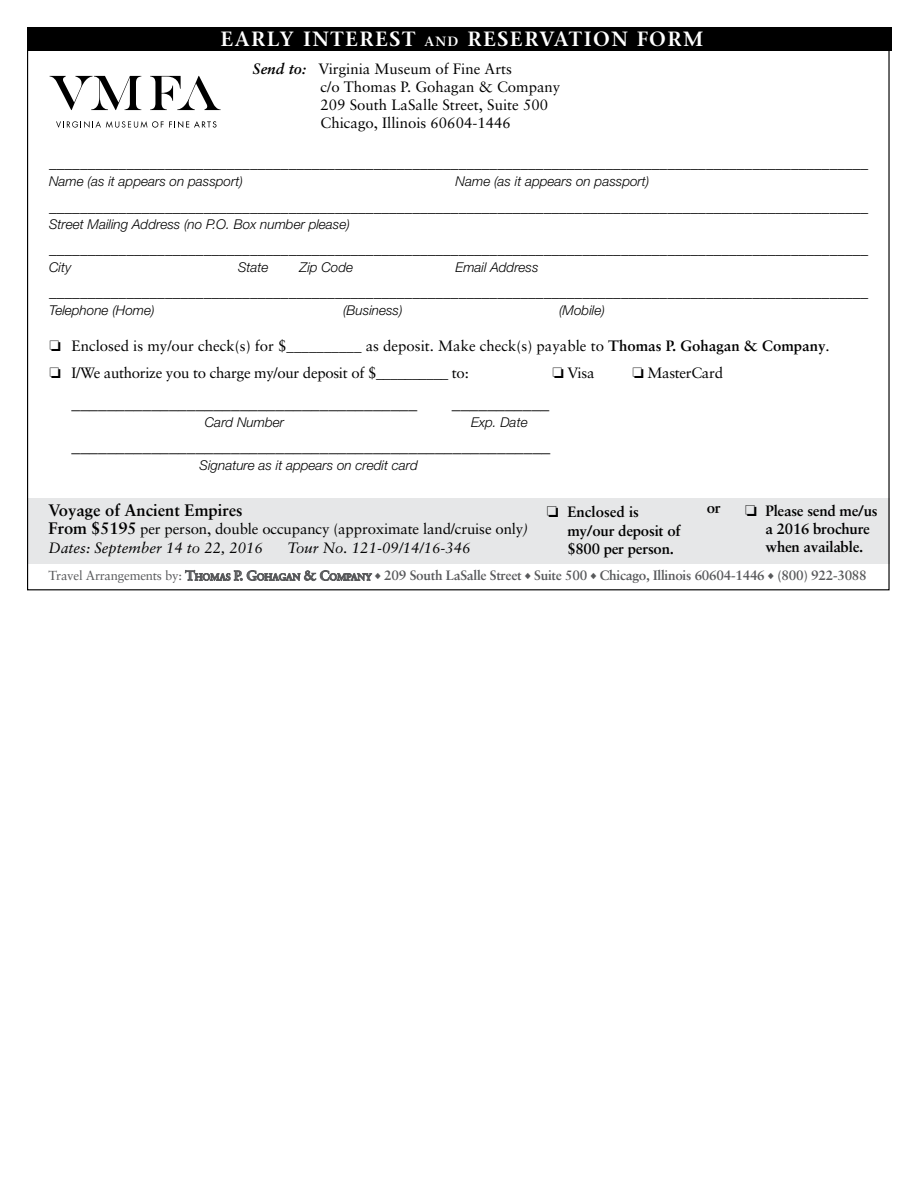
<style>
.page{position:relative;width:918px;height:1188px;background:#fff}
.page>*{position:absolute;margin:0;border:0;box-sizing:border-box;transform-origin:0 0}
.t1{font:600 20.55px "Stone Serif";letter-spacing:.07em;color:#fff}
.t2{font:17.7px "Sabon";color:#000}
.t3{font:700 16.65px "Sabon";color:#000}
.t4{font:italic 300 15.45px "Helvetica Neue";color:#000}
.t5{font:700 15.15px "Sabon";color:#000}
.t6{font:15px/18px "Sabon";color:#000}
.t7{font:700 15px/18.3px "Sabon";letter-spacing:-.015em;color:#000}
.t8{font:15px "Sabon";letter-spacing:-.02em;color:#000}
.t9{font:italic 15px "Sabon";color:#000}
.t10{font:700 13.65px "Sabon";letter-spacing:-.02em;color:#58595b}
.t11{font:italic 300 13.5px "Helvetica Neue";color:#000}
.s1{font-size:13.35px}
.s2{font-weight:700;font-style:italic}
.s3{font-weight:700}
.s4{font-weight:700;font-size:16.65px}
.s5{font-style:italic}
.s6{font-weight:400;font-size:13.05px}
.s7{font-style:inherit}
.s8{font-size:9.45px}
</style>
<div class="page">
<div style="left:28px;top:499px;width:862px;height:65px;background:#e6e7e8"></div>
<div style="left:27px;top:27px;width:864px;height:24px;background:#000"></div>
<svg style="left:185px;top:570px;width:187px;height:11px"></svg>
<svg style="left:150px;top:76px;width:71px;height:34px"></svg>
<svg style="left:50px;top:76px;width:91px;height:34px"></svg>
<svg style="left:56px;top:121px;width:161px;height:7px"></svg>
<h1 class="t1" style="left:221px;top:26px;width:484px">EARLY INTEREST <span class="s1">and</span> RESERVATION FORM</h1>
<p class="t6" style="left:321px;top:60px;width:241px;text-indent:-68px"><span class="s2">Send to:</span> Virginia Museum of Fine Arts<br>c/o Thomas P. Gohagan &amp; Company 209 South LaSalle Street, Suite 500<br>Chicago, Illinois 60604-1446</p>
<p class="t4" style="left:49px;top:154px;width:821px">__________________________________________________________________________________________________________</p>
<p class="t11" style="left:49px;top:173px;width:195px">Name (as it appears on passport)</p>
<p class="t11" style="left:456px;top:173px;width:195px">Name (as it appears on passport)</p>
<p class="t4" style="left:49px;top:197px;width:821px">__________________________________________________________________________________________________________</p>
<p class="t11" style="left:49px;top:216px;width:302px">Street Mailing Address (no P.O. Box number please)</p>
<p class="t4" style="left:49px;top:240px;width:821px">__________________________________________________________________________________________________________</p>
<p class="t11" style="left:49px;top:259px;width:24px">City</p>
<p class="t11" style="left:238px;top:259px;width:32px">State</p>
<p class="t11" style="left:300px;top:259px;width:55px">Zip Code</p>
<p class="t11" style="left:456px;top:259px;width:84px">Email Address</p>
<p class="t4" style="left:49px;top:283px;width:821px">__________________________________________________________________________________________________________</p>
<p class="t11" style="left:49px;top:302px;width:107px">Telephone (Home)</p>
<p class="t11" style="left:343px;top:302px;width:61px">(Business)</p>
<p class="t11" style="left:559px;top:302px;width:47px">(Mobile)</p>
<p class="t6" style="left:49px;top:337px;width:782px">□ Enclosed is my/our check(s) for $__________ as deposit. Make check(s) payable to <span class="s3">Thomas P. Gohagan &amp; Company</span>.</p>
<p class="t8" style="left:49px;top:364px;width:421px">□ I/We authorize you to charge my/our deposit of $__________ to:</p>
<p class="t6" style="left:553px;top:363px;width:43px">□ Visa</p>
<p class="t8" style="left:632px;top:364px;width:92px">□ MasterCard</p>
<p class="t2" style="left:72px;top:392px;width:347px">_______________________________________</p>
<p class="t2" style="left:452px;top:392px;width:99px">___________</p>
<p class="t11" style="left:205px;top:414px;width:81px">Card Number</p>
<p class="t11" style="left:471px;top:414px;width:58px">Exp. Date</p>
<p class="t2" style="left:72px;top:435px;width:480px">______________________________________________________</p>
<p class="t11" style="left:200px;top:457px;width:220px">Signature as it appears on credit card</p>
<p class="t3" style="left:49px;top:500px;width:196px">Voyage of Ancient Empires</p>
<p class="t6" style="left:49px;top:520px;width:481px"><span class="s4">From $5195</span> per person, double occupancy (approximate land/cruise only<span class="s5">)<br>Dates: September 14 to 22, 2016</span></p>
<p class="t7" style="left:766px;top:501px;width:114px;text-indent:-20px">□ Please send me/us a 2016 brochure when available.</p>
<p class="t7" style="left:567px;top:503px;width:115px;text-indent:-20px">□ Enclosed is my/our deposit of $800 per person.</p>
<p class="t5" style="left:707px;top:499px;width:16px">or</p>
<p class="t9" style="left:287px;top:539px;width:184px">Tour No. 121-09/14/16-346</p>
<p class="t10" style="left:49px;top:567px;width:820px"><span class="s6">Travel Arrangements by</span><span class="s6">:</span> <span class="s7">T</span><span class="s8">HOMAS</span> <span class="s7">P. G</span><span class="s8">OHAGAN</span> <span class="s7">&amp; C</span><span class="s8">OMPANY</span> ◆ 209 South LaSalle Street ◆ Suite 500 ◆ Chicago, Illinois 60604-1446 ◆ (800) 922-3088</p>
</div>
